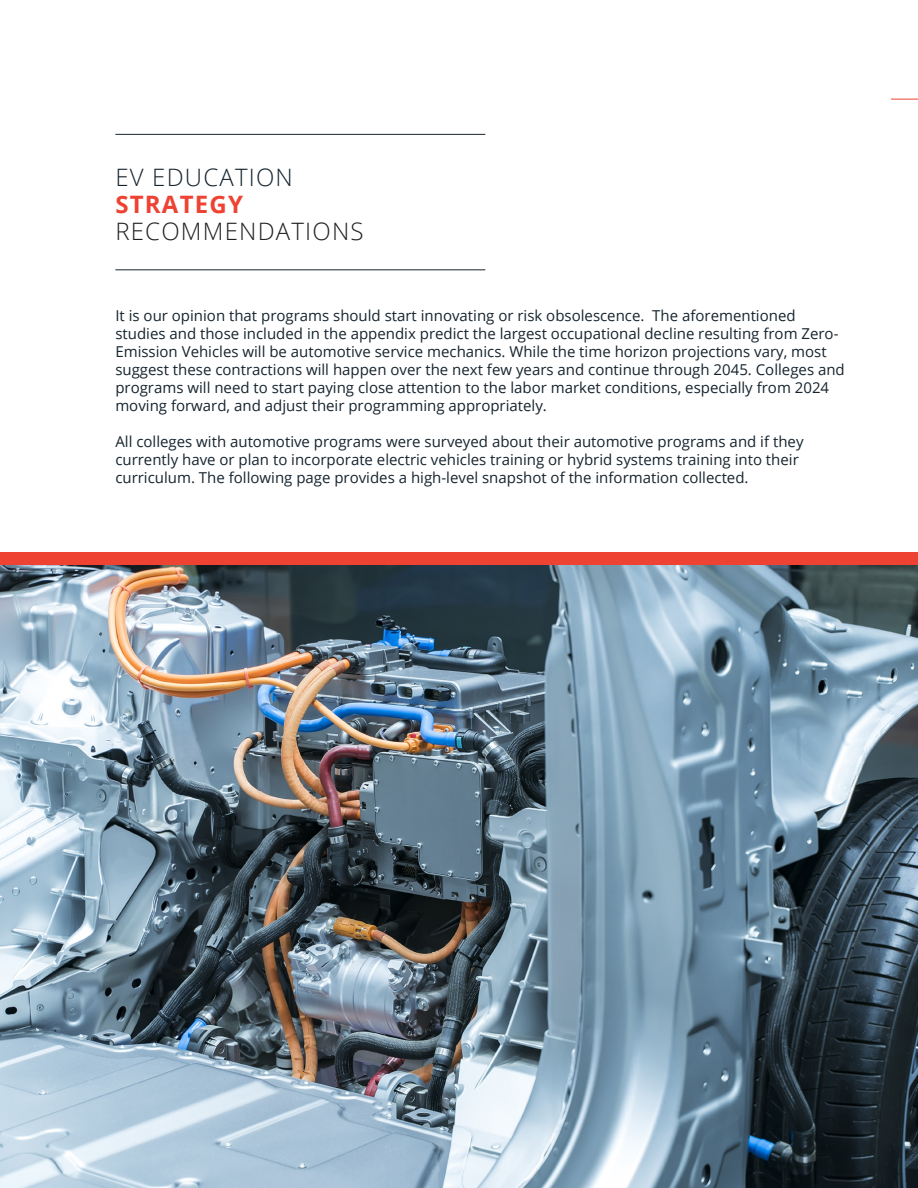
<style>
.page{position:relative;width:918px;height:1188px;background:#fff}
.page>*{position:absolute;margin:0;border:0;box-sizing:border-box;transform-origin:0 0}
.Chapter_Title_-_Alig{font:300 24px "Open Sans";letter-spacing:.05em;color:#231f20}
.Chapter_Title_-_Alig-2{font:300 24px "Open Sans";letter-spacing:.05em;color:#16242e}
.Chapter_Title_-_Alig-3{font:700 24px "Open Sans";letter-spacing:.05em;color:#ee4232}
.Body_Text{font:15px/18px "Open Sans";color:#16242e}
</style>
<div class="page">
<svg style="left:891px;top:99px;width:27px;height:1px"></svg>
<hr style="left:115px;top:134px;width:370px;height:1px;background:#16242e">
<hr style="left:115px;top:269px;width:370px;height:1px;background:#16242e">
<img style="left:0;top:565px;width:918px;height:623px">
<div style="left:0;top:553px;width:918px;height:12px;background:#ee4232"></div>
<p class="Chapter_Title_-_Alig-2" style="left:115px;top:161px;width:179px">EV EDUCATION</p>
<p class="Chapter_Title_-_Alig-3" style="left:115px;top:187px;width:129px">STRATEGY</p>
<p class="Chapter_Title_-_Alig" style="left:115px;top:215px;width:250px">RECOMMENDATIONS</p>
<p class="Body_Text" style="left:115px;top:306px;width:731px">It is our opinion that programs should start innovating or risk obsolescence. The aforementioned studies and those included in the appendix predict the largest occupational decline resulting from Zero-Emission Vehicles will be automotive service mechanics. While the time horizon projections vary, most suggest these contractions will happen over the next few years and continue through 2045. Colleges and programs will need to start paying close attention to the labor market conditions, especially from 2024 moving forward, and adjust their programming appropriately.</p>
<p class="Body_Text" style="left:115px;top:432px;width:690px">All colleges with automotive programs were surveyed about their automotive programs and if they currently have or plan to incorporate electric vehicles training or hybrid systems training into their curriculum. The following page provides a high-level snapshot of the information collected.</p>
</div>
